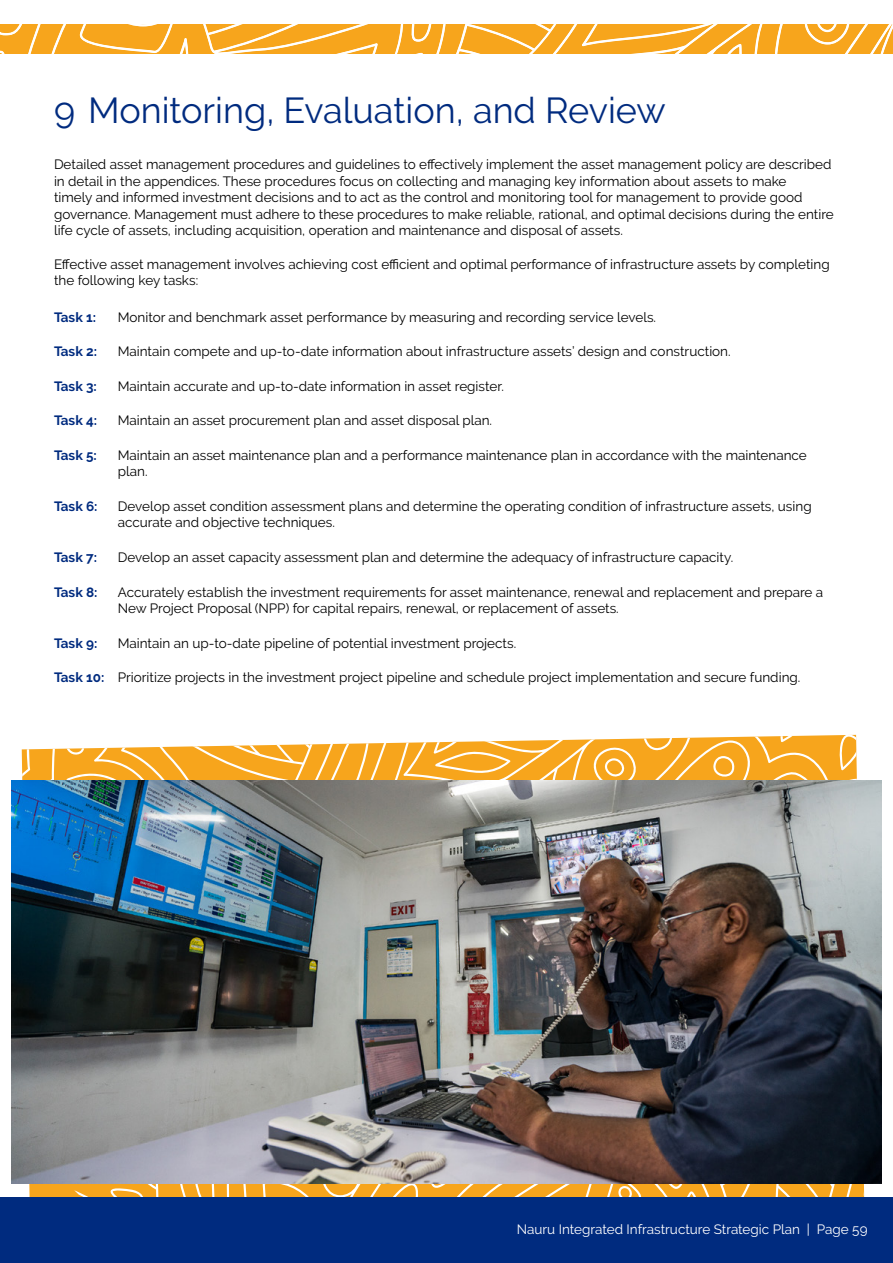
<style>
.page{position:relative;width:893px;height:1263px;background:#fff}
.page>*{position:absolute;margin:0;border:0;box-sizing:border-box;transform-origin:0 0}
.t1{font:36px "Raleway";color:#002b7f}
.t2{font:13.5px/16.5px "Raleway";color:#000}
.t3{font:700 13.5px "Raleway";color:#002b7f}
.t4{font:13.5px "Raleway";color:#fff}
.s1{font-weight:700;color:#002b7f}
</style>
<div class="page">
<svg style="left:22px;top:735px;width:843px;height:462px;fill:#f7a51c"></svg>
<img style="left:11px;top:780px;width:870px;height:403px">
<div style="left:0;top:1197px;width:893px;height:66px;background:#002b7f"></div>
<svg style="left:0;top:24px;width:893px;height:30px;background:#f7b03a"></svg>
<h1 class="t1" style="left:54px;top:90px;width:613px">9 Monitoring, Evaluation, and Review</h1>
<p class="t2" style="left:54px;top:156px;width:781px">Detailed asset management procedures and guidelines to effectively implement the asset management policy are described in detail in the appendices. These procedures focus on collecting and managing key information about assets to make<br>timely and informed investment decisions and to act as the control and monitoring tool for management to provide good governance. Management must adhere to these procedures to make reliable, rational, and optimal decisions during the entire life cycle of assets, including acquisition, operation and maintenance and disposal of assets.</p>
<p class="t2" style="left:54px;top:256px;width:777px">Effective asset management involves achieving cost efficient and optimal performance of infrastructure assets by completing the following key tasks:</p>
<p class="t3" style="left:54px;top:309px;width:44px">Task 1:</p>
<p class="t2" style="left:118px;top:309px;width:540px">Monitor and benchmark asset performance by measuring and recording service levels.</p>
<p class="t3" style="left:54px;top:344px;width:45px">Task 2:</p>
<p class="t2" style="left:118px;top:343px;width:614px">Maintain compete and up-to-date information about infrastructure assets’ design and construction.</p>
<p class="t3" style="left:54px;top:378px;width:44px">Task 3:</p>
<p class="t2" style="left:118px;top:378px;width:388px">Maintain accurate and up-to-date information in asset register.</p>
<p class="t3" style="left:54px;top:413px;width:45px">Task 4:</p>
<p class="t2" style="left:118px;top:412px;width:376px">Maintain an asset procurement plan and asset disposal plan.</p>
<p class="t3" style="left:54px;top:447px;width:44px">Task 5:</p>
<p class="t2" style="left:118px;top:447px;width:690px">Maintain an asset maintenance plan and a performance maintenance plan in accordance with the maintenance plan.</p>
<p class="t3" style="left:54px;top:498px;width:45px">Task 6:</p>
<p class="t2" style="left:118px;top:498px;width:695px">Develop asset condition assessment plans and determine the operating condition of infrastructure assets, using accurate and objective techniques.</p>
<p class="t3" style="left:54px;top:549px;width:45px">Task 7:</p>
<p class="t2" style="left:118px;top:549px;width:617px">Develop an asset capacity assessment plan and determine the adequacy of infrastructure capacity.</p>
<p class="t3" style="left:54px;top:584px;width:45px">Task 8:</p>
<p class="t2" style="left:118px;top:583px;width:707px">Accurately establish the investment requirements for asset maintenance, renewal and replacement and prepare a<br>New Project Proposal (NPP) for capital repairs, renewal, or replacement of assets.</p>
<p class="t3" style="left:54px;top:635px;width:45px">Task 9:</p>
<p class="t2" style="left:118px;top:634px;width:400px">Maintain an up-to-date pipeline of potential investment projects.</p>
<p class="t2" style="left:54px;top:669px;width:748px"><span class="s1">Task 10:</span> Prioritize projects in the investment project pipeline and schedule project implementation and secure funding.</p>
<p class="t4" style="left:517px;top:1221px;width:352px">Nauru Integrated Infrastructure Strategic Plan | Page 59</p>
</div>
